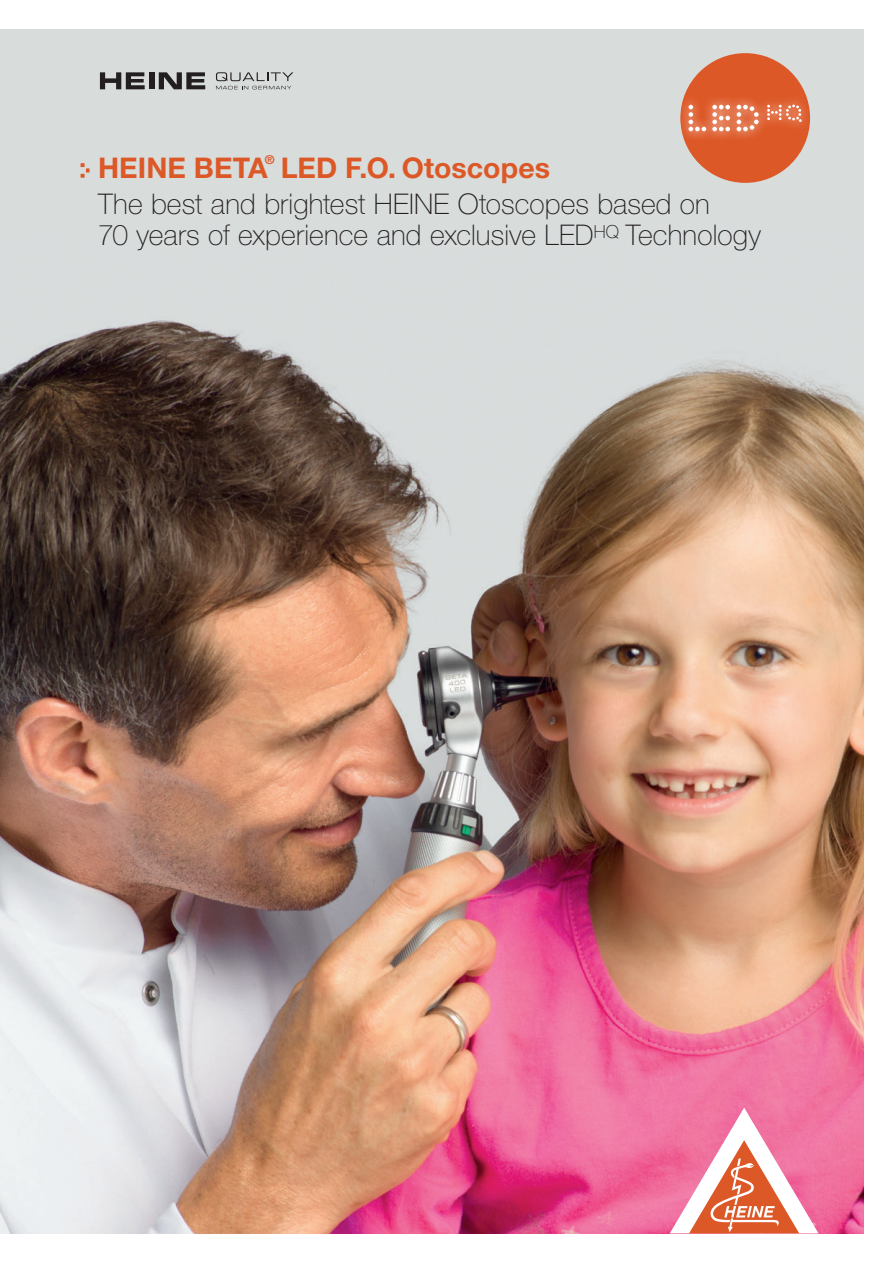
<style>
.page{position:relative;width:893px;height:1263px;background:#fff}
.page>*{position:absolute;margin:0;border:0;box-sizing:border-box;transform-origin:0 0}
.t1{font:100 28.5px/31.5px "Helvetica Neue LT Std";letter-spacing:.005em;color:#231f20}
.t2{font:700 28.5px "Helvetica Neue LT Std";letter-spacing:.005em;color:#dd5827}
.t3{font:700 12.3px "Helvetica Neue LT Std";color:#dd5827}
</style>
<div class="page">
<img style="left:0;top:30px;width:863px;height:1203px">
<svg style="left:100px;top:72px;width:45px;height:17px"></svg>
<div style="left:149px;top:72px;width:5px;height:17px;background:#231f20"></div>
<svg style="left:159px;top:72px;width:46px;height:17px"></svg>
<svg style="left:216px;top:72px;width:77px;height:17px"></svg>
<div style="left:680px;top:53px;width:130px;height:130px;background:#dd5827;border-radius:50%"></div>
<svg style="left:679px;top:95px;width:132px;height:46px"></svg>
<svg style="left:688px;top:105px;width:18px;height:26px"></svg>
<svg style="left:712px;top:105px;width:18px;height:26px"></svg>
<svg style="left:737px;top:105px;width:22px;height:26px"></svg>
<svg style="left:767px;top:105px;width:35px;height:17px"></svg>
<svg style="left:670px;top:1107px;width:149px;height:126px"></svg>
<svg style="left:81px;top:163px;width:9px;height:15px"></svg>
<p class="t3" style="left:265px;top:152px;width:11px">®</p>
<p class="t2" style="left:281px;top:150px;width:271px">LED F.O. Otoscopes</p>
<p class="t1" style="left:98px;top:188px;width:664px">The best and brightest HEINE Otoscopes based on<br>70 years of experience and exclusive LED<sup>HQ</sup> Technology</p>
<p class="t2" style="left:98px;top:150px;width:171px">HEINE BETA</p>
</div>
